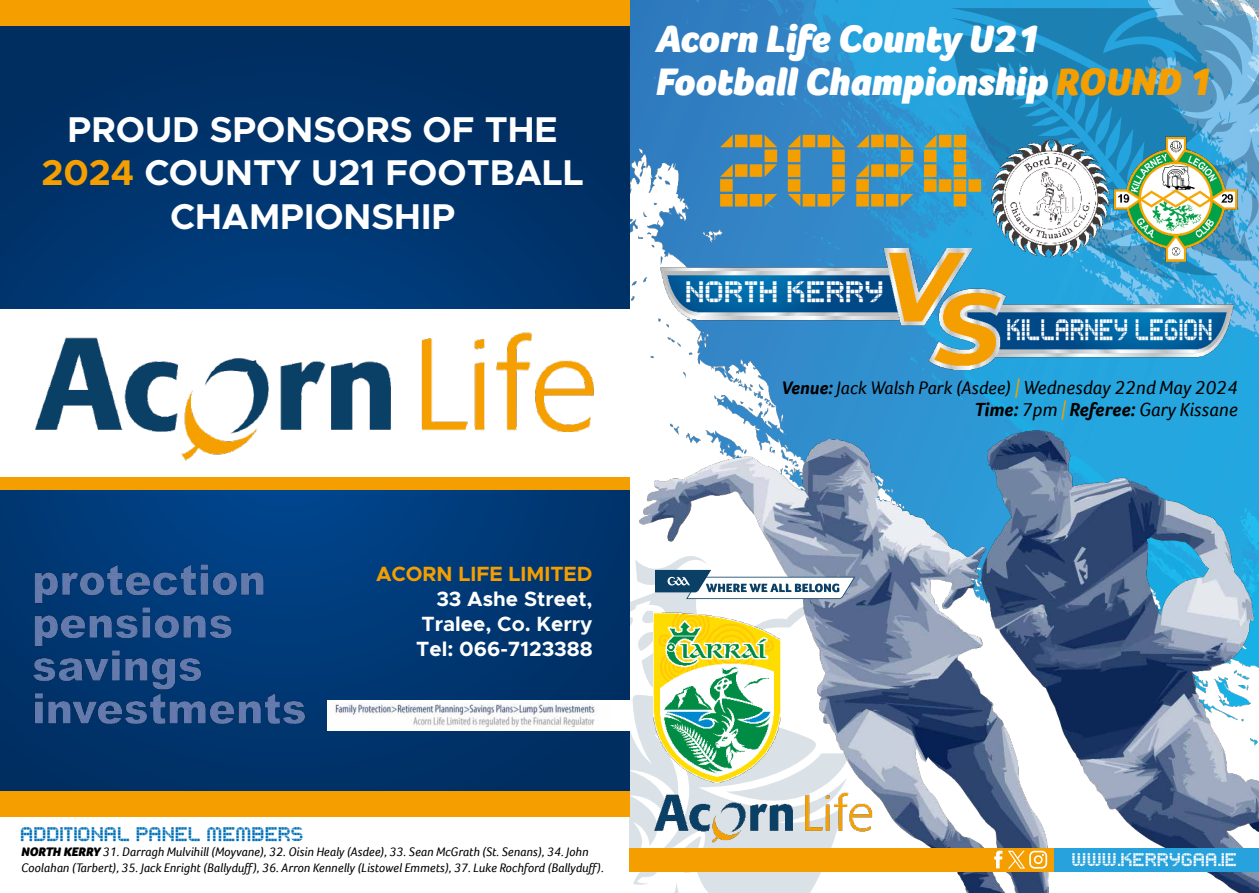
<style>
.page{position:relative;width:1259px;height:893px;background:#fff}
.page>*{position:absolute;margin:0;border:0;box-sizing:border-box;transform-origin:0 0}
.t1{font:109.2px "BD Brick";color:#f59e00}
.t2{font:italic 900 39.3px/43px "Foco";color:#fff}
.t3{font:700 36px/43.2px "Metropolis";color:#fff;text-align:center}
.t4{font:31.5px "BD Brick";color:#fff;scale:.75 1}
.t5{font:31.5px "BD Brick";color:#fff}
.t6{font:21px "BD Brick";color:#0070b8}
.t7{font:700 20.7px/24.9px "Metropolis";color:#fff;text-align:justify}
.t8{font:700 20.7px "Metropolis";color:#f59e00}
.t9{font:italic 19.5px "Foco";color:#000}
.t10{font:19.5px "BD Brick";color:#fff}
.t11{font:italic 18.75px "Foco";color:#000}
.t12{font:italic 12.75px/15.3px "Foco";color:#000}
.s1{color:#f59e00}
.s2{font-weight:700}
.s3{font-size:19.5px;color:#f59e00}
.s4{font-size:19.5px}
.s5{font-weight:900}
</style>
<div class="page">
<img style="left:629px;top:0;width:630px;height:413px">
<img style="left:629px;top:413px;width:630px;height:480px">
<div style="left:629px;top:848px;width:630px;height:24px;background:#f59e00"></div>
<div style="left:1054px;top:848px;width:205px;height:24px;background:#28a2dc"></div>
<svg style="left:950px;top:0;width:309px;height:284px;background:#3495c7"></svg>
<svg style="left:655px;top:570px;width:200px;height:78px"></svg>
<img style="left:645px;top:788px;width:233px;height:59px">
<img style="left:653px;top:613px;width:127px;height:170px">
<svg style="left:994px;top:851px;width:53px;height:18px"></svg>
<img style="left:660px;top:248px;width:573px;height:122px">
<img style="left:990px;top:138px;width:116px;height:120px">
<img style="left:1106px;top:127px;width:140px;height:138px">
<img style="left:0;top:26px;width:629px;height:765px">
<img style="left:23px;top:561px;width:293px;height:174px">
<div style="left:327px;top:700px;width:302px;height:31px;background:#fff"></div>
<img style="left:334px;top:703px;width:261px;height:24px">
<div style="left:0;top:310px;width:629px;height:168px;background:#fff"></div>
<img style="left:35px;top:332px;width:559px;height:129px">
<div style="left:0;top:478px;width:629px;height:12px;background:#f59e00"></div>
<div style="left:0;top:0;width:629px;height:26px;background:#f59e00"></div>
<div style="left:0;top:791px;width:629px;height:25px;background:#f59e00"></div>
<h3 class="t3" style="left:42px;top:108px;width:544px">PROUD SPONSORS OF THE<br><span class="s1">2024</span> COUNTY U21 FOOTBALL<br>CHAMPIONSHIP</h3>
<h3 class="t8" style="left:376px;top:561px;width:218px">ACORN LIFE LIMITED</h3>
<h3 class="t7" style="left:416px;top:587px;width:178px;text-indent:20px">33 Ashe Street, Tralee, Co. Kerry Tel: 066-7123388</h3>
<h2 class="t2" style="left:655px;top:17px;width:558px">Acorn Life County U21<br>Football Championship <span class="s1">ROUND 1</span></h2>
<h1 class="t1" style="left:720px;top:105px;width:272px">2024</h1>
<h3 class="t5" style="left:686px;top:273px;width:201px">NORTH KERRY</h3>
<h3 class="t4" style="left:1007px;top:311px;width:277px">KILLARNEY LEGION</h3>
<h3 class="t11" style="left:781px;top:377px;width:458px"><span class="s2">Venue:</span> Jack Walsh Park (Asdee) <span class="s3">|</span> <span class="s4">Wednesday 22nd May 2024</span></h3>
<h3 class="t9" style="left:974px;top:398px;width:265px"><span class="s2">Time:</span> 7pm <span class="s1">|</span> <span class="s2">Referee:</span> Gary Kissane</h3>
<h3 class="t6" style="left:21px;top:821px;width:286px">ADDITIONAL PANEL MEMBERS</h3>
<p class="t12" style="left:21px;top:844px;width:584px"><span class="s5">NORTH KERRY</span> 31. Darragh Mulvihill (Moyvane), 32. Oisin Healy (Asdee), 33. Sean McGrath (St. Senans), 34. John<br>Coolahan (Tarbert), 35. Jack Enright (Ballyduff), 36. Arron Kennelly (Listowel Emmets), 37. Luke Rochford (Ballyduff).</p>
<h3 class="t10" style="left:1072px;top:848px;width:167px">WWW.KERRYGAA.IE</h3>
</div>
